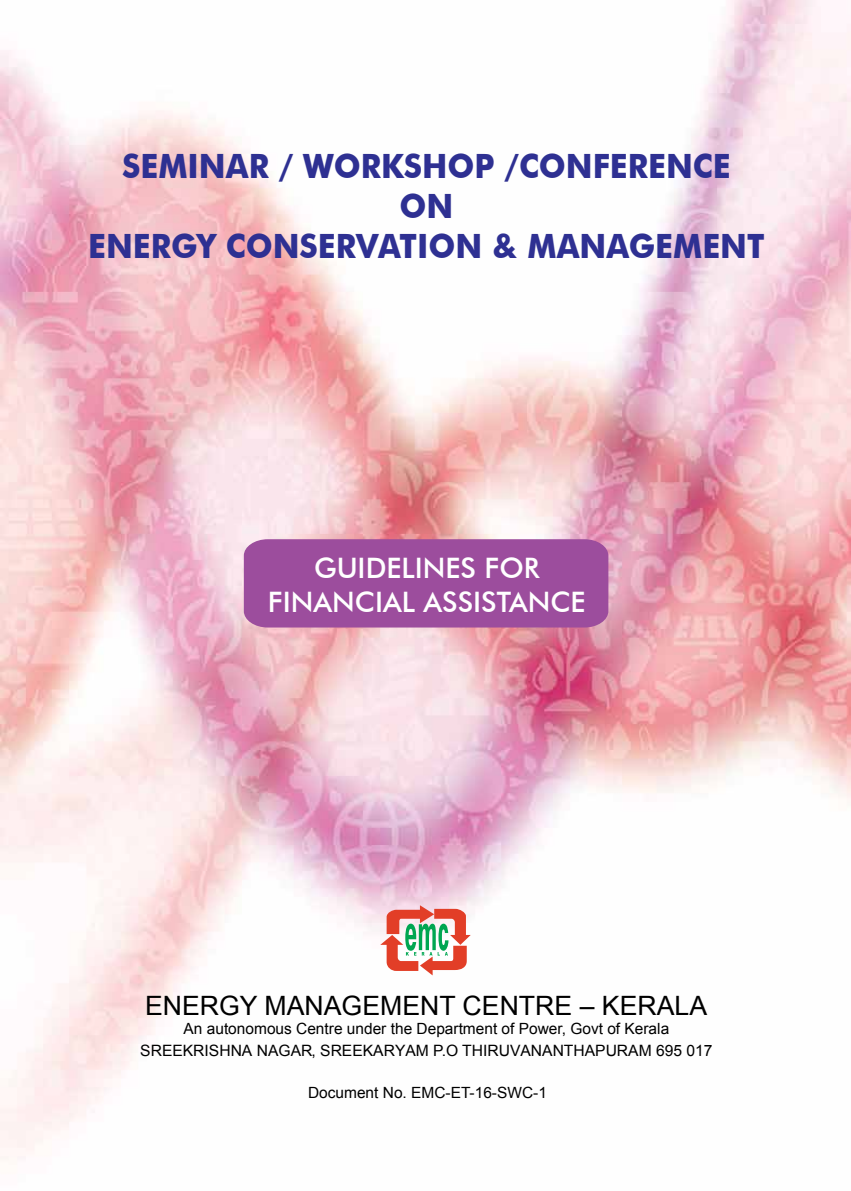
<style>
.page{position:relative;width:851px;height:1191px;background:#fff}
.page>*{position:absolute;margin:0;border:0;box-sizing:border-box;transform-origin:0 0}
.t1{font:700 33.45px/40.2px "Futura BT";color:#2e3092;text-align:center;scale:.94 1}
.t2{font:500 28.2px/33.8px "Futura BT";color:#fff;text-align:center}
.t3{font:26.7px "Arial";color:#000}
.t4{font:15.6px "Arial";color:#000}
.t5{font:15.45px "Arial";color:#000}
</style>
<div class="page">
<img style="left:0;top:0;width:850px;height:1160px">
<svg style="left:380px;top:905px;width:90px;height:70px"></svg>
<div style="left:244px;top:539px;width:364px;height:88px;background:#9c4d9d"></div>
<h1 class="t1" style="left:88px;top:146px;width:721px">SEMINAR / WORKSHOP /CONFERENCE<br>ON<br>ENERGY CONSERVATION &amp; MANAGEMENT</h1>
<h2 class="t2" style="left:268px;top:551px;width:319px">GUIDELINES FOR<br>FINANCIAL ASSISTANCE</h2>
<h3 class="t3" style="left:145px;top:988px;width:563px">ENERGY MANAGEMENT CENTRE – KERALA</h3>
<p class="t5" style="left:183px;top:1018px;width:487px">An autonomous Centre under the Department of Power, Govt of Kerala</p>
<p class="t4" style="left:140px;top:1040px;width:573px">SREEKRISHNA NAGAR, SREEKARYAM P.O THIRUVANANTHAPURAM 695 017</p>
<p class="t5" style="left:308px;top:1082px;width:240px">Document No. EMC-ET-16-SWC-1</p>
</div>
